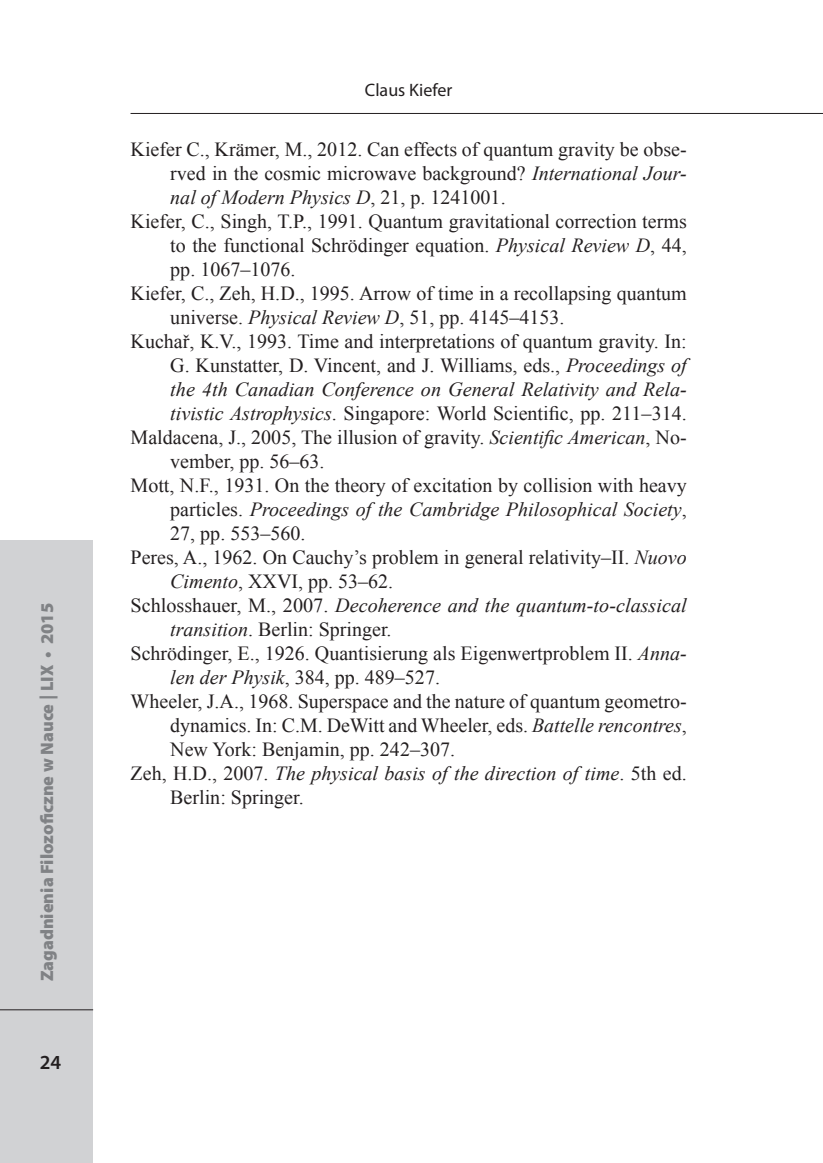
<style>
.page{position:relative;width:823px;height:1163px;background:#fff}
.page>*{position:absolute;margin:0;border:0;box-sizing:border-box;transform-origin:0 0}
.t1{font:20px "Times New Roman";color:#231f20}
.t2{font:italic 20px "Times New Roman";color:#231f20}
.t3{font:600 20px "Myriad Pro";color:#231f20}
.t4{font:900 18px "Myriad Pro";color:#808285}
.t5{font:18px "Myriad Pro";color:#231f20}
.s1{font-style:italic}
.s2{font-style:normal}
</style>
<div class="page">
<div style="left:0;top:540px;width:93px;height:622px;background:#d1d2d4"></div>
<hr style="left:130px;top:113px;width:692px;height:1px;background:#231f20">
<hr style="left:0;top:1009px;width:93px;height:1px;background:#231f20">
<p class="t4" style="left:35px;top:981px;width:380px;rotate:-90deg">Zagadnienia Filozoficzne w Nauce | LIX • 2015</p>
<p class="t3" style="left:40px;top:1049px;width:23px">24</p>
<p class="t5" style="left:365px;top:79px;width:89px">Claus Kiefer</p>
<p class="t1" style="left:130px;top:135px;width:557px">Kiefer C., Krämer, M., 2012. Can effects of quantum gravity be obse-</p>
<p class="t1" style="left:170px;top:159px;width:517px">rved in the cosmic microwave background? <span class="s1">International Jour-</span></p>
<p class="t2" style="left:170px;top:183px;width:336px">nal of Modern Physics D<span class="s2">, 21, p. 1241001.</span></p>
<p class="t1" style="left:130px;top:207px;width:557px">Kiefer, C., Singh, T.P., 1991. Quantum gravitational correction terms</p>
<p class="t1" style="left:170px;top:231px;width:517px">to the functional Schrödinger equation. <span class="s1">Physical Review D</span>, 44,</p>
<p class="t1" style="left:170px;top:255px;width:126px">pp. 1067–1076.</p>
<p class="t1" style="left:130px;top:279px;width:557px">Kiefer, C., Zeh, H.D., 1995. Arrow of time in a recollapsing quantum</p>
<p class="t1" style="left:170px;top:303px;width:395px">universe. <span class="s1">Physical Review D</span>, 51, pp. 4145–4153.</p>
<p class="t1" style="left:130px;top:327px;width:557px">Kuchař, K.V., 1993. Time and interpretations of quantum gravity. In:</p>
<p class="t1" style="left:170px;top:351px;width:517px">G. Kunstatter, D. Vincent, and J. Williams, eds., <span class="s1">Proceedings of</span></p>
<p class="t2" style="left:170px;top:375px;width:518px">the 4th Canadian Conference on General Relativity and Rela-</p>
<p class="t1" style="left:170px;top:399px;width:517px"><span class="s1">tivistic Astrophysics</span>. Singapore: World Scientific, pp. 211–314.</p>
<p class="t1" style="left:130px;top:423px;width:557px">Maldacena, J., 2005, The illusion of gravity. <span class="s1">Scientific American</span>, No-</p>
<p class="t1" style="left:170px;top:447px;width:156px">vember, pp. 56–63.</p>
<p class="t1" style="left:130px;top:471px;width:557px">Mott, N.F., 1931. On the theory of excitation by collision with heavy</p>
<p class="t2" style="left:170px;top:495px;width:517px"><span class="s2">particles.</span> Proceedings of the Cambridge Philosophical Society<span class="s2">,</span></p>
<p class="t1" style="left:170px;top:519px;width:137px">27, pp. 553–560.</p>
<p class="t1" style="left:130px;top:543px;width:557px">Peres, A., 1962. On Cauchy’s problem in general relativity–II. <span class="s1">Nuovo</span></p>
<p class="t1" style="left:170px;top:567px;width:224px"><span class="s1">Cimento</span>, XXVI, pp. 53–62.</p>
<p class="t2" style="left:130px;top:591px;width:557px"><span class="s2">Schlosshauer, M., 2007.</span> Decoherence and the quantum-to-classical</p>
<p class="t1" style="left:170px;top:615px;width:223px"><span class="s1">transition</span>. Berlin: Springer.</p>
<p class="t1" style="left:130px;top:639px;width:557px">Schrödinger, E., 1926. Quantisierung als Eigenwertproblem II. <span class="s1">Anna-</span></p>
<p class="t1" style="left:170px;top:663px;width:271px"><span class="s1">len der Physik</span>, 384, pp. 489–527.</p>
<p class="t1" style="left:130px;top:687px;width:557px">Wheeler, J.A., 1968. Superspace and the nature of quantum geometro-</p>
<p class="t1" style="left:170px;top:711px;width:517px">dynamics. In: C.M. DeWitt and Wheeler, eds. <span class="s1">Battelle rencontres</span>,</p>
<p class="t1" style="left:170px;top:735px;width:286px">New York: Benjamin, pp. 242–307.</p>
<p class="t2" style="left:130px;top:759px;width:557px"><span class="s2">Zeh, H.D., 2007.</span> The physical basis of the direction of time<span class="s2">. 5th ed.</span></p>
<p class="t1" style="left:170px;top:783px;width:135px">Berlin: Springer.</p>
</div>
